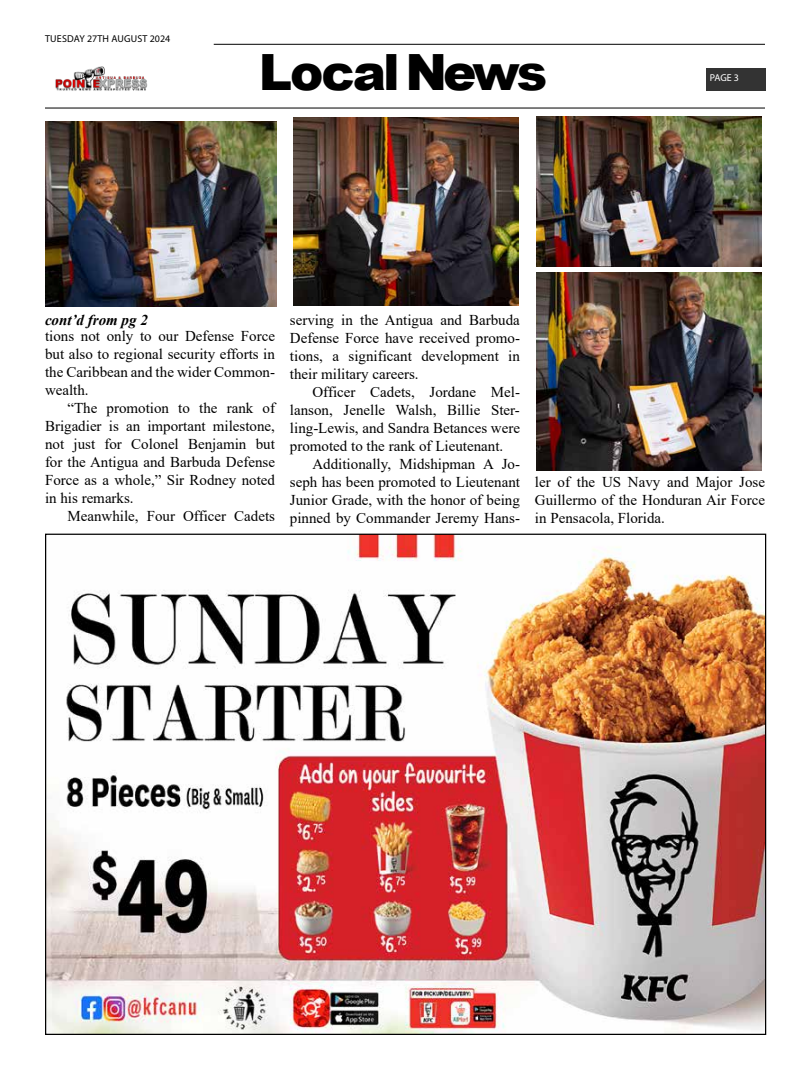
<style>
.page{position:relative;width:810px;height:1080px;background:#fff}
.page>*{position:absolute;margin:0;border:0;box-sizing:border-box;transform-origin:0 0}
.t1{font:900 50px "Arial";letter-spacing:-.06em;color:#000}
.t2{font:15px/18px "Times New Roman";color:#000;text-align:justify}
.t3{font:italic 700 15px "Times New Roman";color:#000}
.t4{font:10px "Myriad Pro";letter-spacing:.02em;color:#000}
.t5{font:10px "Myriad Pro";color:#fff}
</style>
<div class="page">
<hr style="left:45px;top:107px;width:720px;height:2px;background:#333">
<hr style="left:214px;top:44px;width:551px;height:1px;background:#333">
<div style="left:706px;top:68px;width:60px;height:23px;background:#333"></div>
<img style="left:55px;top:66px;width:93px;height:25px">
<img style="left:47px;top:536px;width:717px;height:497px">
<img style="left:294px;top:118px;width:225px;height:188px">
<img style="left:536px;top:116px;width:225px;height:150px">
<img style="left:536px;top:272px;width:225px;height:198px">
<img style="left:45px;top:121px;width:232px;height:185px">
<p class="t4" style="left:45px;top:33px;width:127px">TUESDAY 27TH AUGUST 2024</p>
<h1 class="t1" style="left:259px;top:36px;width:290px">Local News</h1>
<p class="t5" style="left:710px;top:72px;width:31px">PAGE 3</p>
<p class="t3" style="left:45px;top:310px;width:104px">cont’d from pg 2</p>
<p class="t2" style="left:45px;top:326px;width:232px">tions not only to our Defense Force but also to regional security efforts in the Caribbean and the wider Common&shy;wealth.</p>
<p class="t2" style="left:45px;top:398px;width:232px;text-indent:22px">“The promotion to the rank of Brigadier is an important milestone, not just for Colonel Benjamin but for the Antigua and Barbuda Defense Force as a whole,” Sir Rodney noted in his remarks.</p>
<p class="t2" style="left:68px;top:506px;width:209px">Meanwhile, Four Officer Cadets</p>
<p class="t2" style="left:290px;top:311px;width:232px">serving in the Antigua and Barbuda Defense Force have received promo&shy;tions, a significant development in their military careers.</p>
<p class="t2" style="left:290px;top:383px;width:232px;text-indent:22px">Officer Cadets, Jordane Mel&shy;lanson, Jenelle Walsh, Billie Ster&shy;ling-Lewis, and Sandra Betances were promoted to the rank of Lieutenant.</p>
<p class="t2" style="left:290px;top:455px;width:232px;text-indent:22px">Additionally, Midshipman A Jo&shy;seph has been promoted to Lieutenant Junior Grade, with the honor of being pinned by Commander Jeremy Hans-</p>
<p class="t2" style="left:535px;top:472px;width:232px">ler of the US Navy and Major Jose Guillermo of the Honduran Air Force in Pensacola, Florida.</p>
</div>
